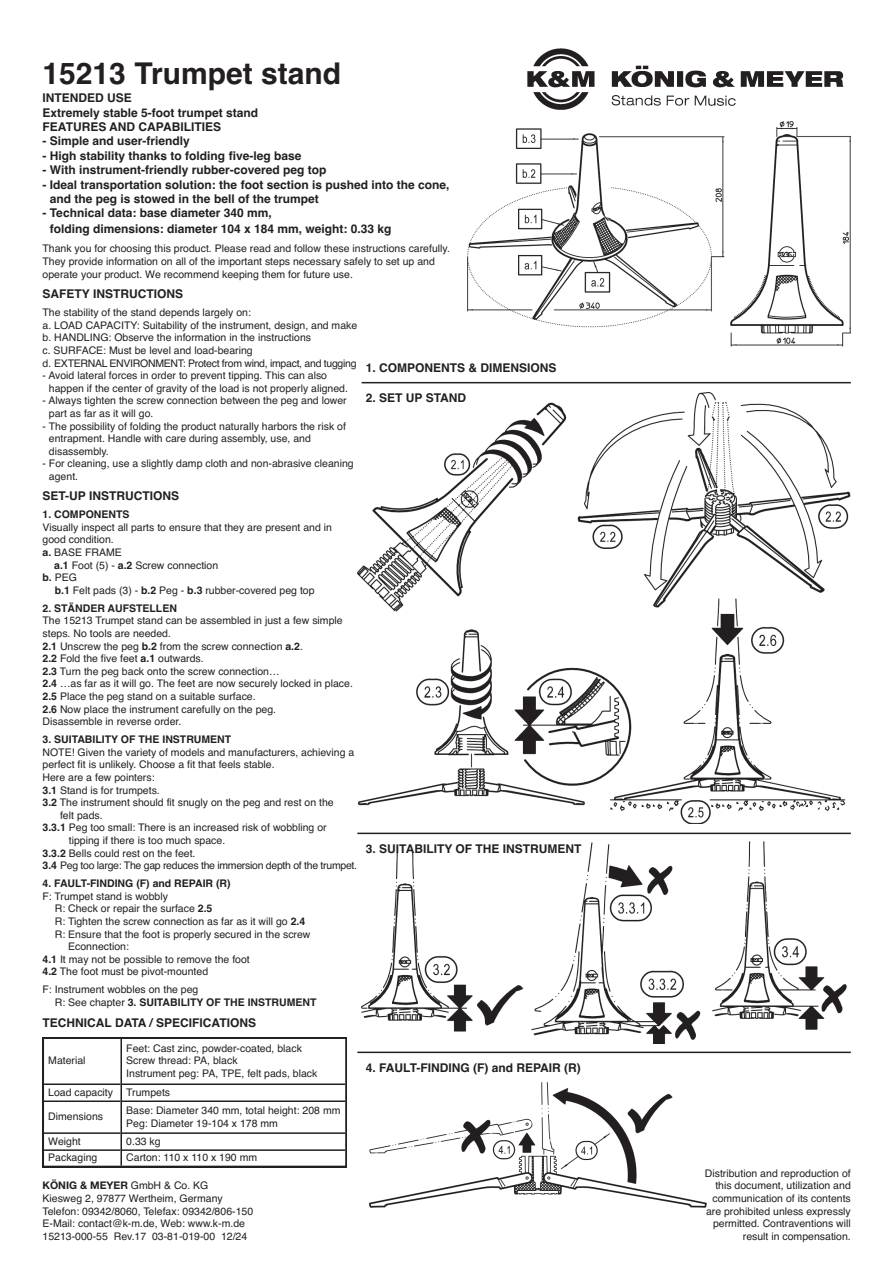
<style>
.page{position:relative;width:893px;height:1263px;background:#fff}
.page>*{position:absolute;margin:0;border:0;box-sizing:border-box;transform-origin:0 0}
.t1{font:700 30px "Helvetica";color:#231f20}
.t2{font:700 12px/14.4px "Helvetica";color:#231f20}
.t3{font:10.5px/12.6px "Helvetica";color:#231f20}
.t4{font:700 10.5px "Helvetica";color:#231f20}
.t5{font:700 10.5px "Helvetica Neue";color:#231f20}
.s1{color:#fff}
.s2{font-weight:700}
.s3{font-weight:700;color:#fff}
.s4{font-family:"Helvetica";font-weight:400}
</style>
<div class="page">
<img style="left:468px;top:121px;width:382px;height:225px">
<img style="left:358px;top:392px;width:492px;height:432px">
<img style="left:362px;top:842px;width:484px;height:202px">
<img style="left:527px;top:48px;width:317px;height:61px">
<svg style="left:43px;top:1037px;width:304px;height:130px"></svg>
<hr style="left:120px;top:1039px;width:2px;height:127px;background:#231f20">
<hr style="left:44px;top:1084px;width:76px;height:1px;background:#231f20">
<hr style="left:122px;top:1084px;width:223px;height:1px;background:#231f20">
<hr style="left:44px;top:1101px;width:76px;height:1px;background:#231f20">
<hr style="left:122px;top:1101px;width:223px;height:1px;background:#231f20">
<hr style="left:44px;top:1132px;width:76px;height:2px;background:#231f20">
<hr style="left:122px;top:1132px;width:223px;height:2px;background:#231f20">
<hr style="left:44px;top:1149px;width:76px;height:2px;background:#231f20">
<hr style="left:122px;top:1149px;width:223px;height:2px;background:#231f20">
<hr style="left:361px;top:382px;width:489px;height:1px;background:#231f20">
<hr style="left:357px;top:833px;width:493px;height:1px;background:#231f20">
<hr style="left:357px;top:1052px;width:493px;height:1px;background:#231f20">
<img style="left:369px;top:1083px;width:337px;height:124px">
<h1 class="t1" style="left:43px;top:63px;width:300px">15213 Trumpet stand</h1>
<p class="t2" style="left:43px;top:92px;width:217px">INTENDED USE<br>Extremely stable 5-foot trumpet stand<br>FEATURES AND CAPABILITIES</p>
<p class="t2" style="left:43px;top:135px;width:149px">- Simple and user-friendly</p>
<p class="t2" style="left:43px;top:150px;width:260px">- High stability thanks to folding five-leg base</p>
<p class="t2" style="left:43px;top:164px;width:285px">- With instrument-friendly rubber-covered peg top</p>
<p class="t2" style="left:43px;top:178px;width:408px">- Ideal transportation solution: the foot section is pushed into the cone,</p>
<p class="t2" style="left:43px;top:193px;width:278px"><span class="s1">-</span> and the peg is stowed in the bell of the trumpet</p>
<p class="t2" style="left:43px;top:207px;width:231px">- Technical data: base diameter 340 mm,</p>
<p class="t2" style="left:43px;top:223px;width:350px"><span class="s1">-</span> folding dimensions: diameter 104 x 184 mm, weight: 0.33 kg</p>
<p class="t3" style="left:43px;top:243px;width:409px">Thank you for choosing this product. Please read and follow these instructions carefully.<br>They provide information on all of the important steps necessary safely to set up and operate your product. We recommend keeping them for future use.</p>
<p class="t2" style="left:43px;top:288px;width:142px">SAFETY INSTRUCTIONS</p>
<p class="t3" style="left:43px;top:307px;width:316px">The stability of the stand depends largely on:<br>a. LOAD CAPACITY: Suitability of the instrument, design, and make b. HANDLING: Observe the information in the instructions<br>c. SURFACE: Must be level and load-bearing<br>d. EXTERNAL ENVIRONMENT: Protect from wind, impact, and tugging</p>
<p class="t3" style="left:43px;top:370px;width:286px">- Avoid lateral forces in order to prevent tipping. This can also</p>
<p class="t3" style="left:43px;top:383px;width:307px"><span class="s1">-</span> happen if the center of gravity of the load is not properly aligned.</p>
<p class="t3" style="left:43px;top:395px;width:306px">- Always tighten the screw connection between the peg and lower</p>
<p class="t3" style="left:43px;top:408px;width:112px"><span class="s1">-</span> part as far as it will go.</p>
<p class="t3" style="left:43px;top:421px;width:305px">- The possibility of folding the product naturally harbors the risk of</p>
<p class="t3" style="left:43px;top:433px;width:270px"><span class="s1">-</span> entrapment. Handle with care during assembly, use, and</p>
<p class="t3" style="left:43px;top:446px;width:68px"><span class="s1">-</span> disassembly.</p>
<p class="t3" style="left:43px;top:458px;width:313px">- For cleaning, use a slightly damp cloth and non-abrasive cleaning</p>
<p class="t3" style="left:43px;top:471px;width:37px"><span class="s1">-</span> agent.</p>
<p class="t2" style="left:43px;top:490px;width:138px">SET-UP INSTRUCTIONS</p>
<p class="t4" style="left:43px;top:511px;width:88px">1. COMPONENTS</p>
<p class="t3" style="left:43px;top:522px;width:291px">Visually inspect all parts to ensure that they are present and in good condition.<br><span class="s2">a.</span> BASE FRAME<br><span class="s3">a.</span> <span class="s2">a.1</span> Foot (5) - <span class="s2">a.2</span> Screw connection<br><span class="s2">b.</span> PEG<br><span class="s3">b.</span> <span class="s2">b.1</span> Felt pads (3) - <span class="s2">b.2</span> Peg - <span class="s2">b.3</span> rubber-covered peg top</p>
<p class="t4" style="left:43px;top:604px;width:136px">2. STÄNDER AUFSTELLEN</p>
<p class="t3" style="left:43px;top:615px;width:312px">The 15213 Trumpet stand can be assembled in just a few simple steps. No tools are needed.<br><span class="s2">2.1</span> Unscrew the peg <span class="s2">b.2</span> from the screw connection <span class="s2">a.2</span>.<br><span class="s2">2.2</span> Fold the five feet <span class="s2">a.1</span> outwards.<br><span class="s2">2.3</span> Turn the peg back onto the screw connection…<br><span class="s2">2.4</span> …as far as it will go. The feet are now securely locked in place.<br><span class="s2">2.5</span> Place the peg stand on a suitable surface.<br><span class="s2">2.6</span> Now place the instrument carefully on the peg.<br>Disassemble in reverse order.</p>
<p class="t4" style="left:43px;top:736px;width:190px">3. SUITABILITY OF THE INSTRUMENT</p>
<p class="t3" style="left:43px;top:747px;width:316px">NOTE! Given the variety of models and manufacturers, achieving a perfect fit is unlikely. Choose a fit that feels stable.<br>Here are a few pointers:<br><span class="s2">3.1</span> Stand is for trumpets.<br><span class="s2">3.2</span> The instrument should fit snugly on the peg and rest on the<br><span class="s3">3.2</span> felt pads.<br><span class="s2">3.3.1</span> Peg too small: There is an increased risk of wobbling or<br><span class="s3">3.3.1</span> tipping if there is too much space.<br><span class="s2">3.3.2</span> Bells could rest on the feet.<br><span class="s2">3.4</span> Peg too large: The gap reduces the immersion depth of the trumpet.</p>
<p class="t4" style="left:43px;top:880px;width:190px">4. FAULT-FINDING (F) and REPAIR (R)</p>
<p class="t3" style="left:43px;top:891px;width:269px">F: Trumpet stand is wobbly<br><span class="s1">F:</span> R: Check or repair the surface <span class="s2">2.5<br></span><span class="s1">F:</span> R: Tighten the screw connection as far as it will go <span class="s2">2.4<br></span><span class="s1">F:</span> R: Ensure that the foot is properly secured in the screw <span class="s1">F: R:</span> Econnection:<br><span class="s2">4.1</span> It may not be possible to remove the foot<br><span class="s2">4.2</span> The foot must be pivot-mounted</p>
<p class="t3" style="left:43px;top:984px;width:275px">F: Instrument wobbles on the peg<br><span class="s1">F:</span> R: See chapter <span class="s2">3. SUITABILITY OF THE INSTRUMENT</span></p>
<p class="t2" style="left:43px;top:1017px;width:215px">TECHNICAL DATA / SPECIFICATIONS</p>
<p class="t3" style="left:48px;top:1055px;width:39px">Material</p>
<p class="t3" style="left:126px;top:1043px;width:193px">Feet: Cast zinc, powder-coated, black<br>Screw thread: PA, black<br>Instrument peg: PA, TPE, felt pads, black</p>
<p class="t3" style="left:48px;top:1087px;width:66px">Load capacity</p>
<p class="t3" style="left:126px;top:1087px;width:45px">Trumpets</p>
<p class="t3" style="left:48px;top:1111px;width:56px">Dimensions</p>
<p class="t3" style="left:126px;top:1105px;width:216px">Base: Diameter 340 mm, total height: 208 mm<br>Peg: Diameter 19-104 x 178 mm</p>
<p class="t3" style="left:48px;top:1136px;width:34px">Weight</p>
<p class="t3" style="left:126px;top:1136px;width:36px">0.33 kg</p>
<p class="t3" style="left:48px;top:1152px;width:51px">Packaging</p>
<p class="t3" style="left:126px;top:1152px;width:132px">Carton: 110 x 110 x 190 mm</p>
<p class="t5" style="left:43px;top:1180px;width:167px">KÖNIG &amp; MEYER <span class="s4">GmbH &amp; Co. KG</span></p>
<p class="t3" style="left:43px;top:1193px;width:212px">Kiesweg 2, 97877 Wertheim, Germany Telefon: 09342/8060, Telefax: 09342/806-150<br>E-Mail: contact@k-m.de, Web: www.k-m.de 15213-000-55 Rev.17 03-81-019-00 12/24</p>
<p class="t2" style="left:366px;top:362px;width:192px">1. COMPONENTS &amp; DIMENSIONS</p>
<p class="t2" style="left:366px;top:392px;width:102px">2. SET UP STAND</p>
<p class="t2" style="left:366px;top:842px;width:217px">3. SUITABILITY OF THE INSTRUMENT</p>
<p class="t2" style="left:366px;top:1061px;width:216px">4. FAULT-FINDING (F) and REPAIR (R)</p>
<p class="t3" style="left:704px;top:1168px;width:147px;text-align:right">Distribution and reproduction of this document, utilization and communication of its contents are prohibited unless expressly permitted. Contraventions will result in compensation.</p>
</div>
